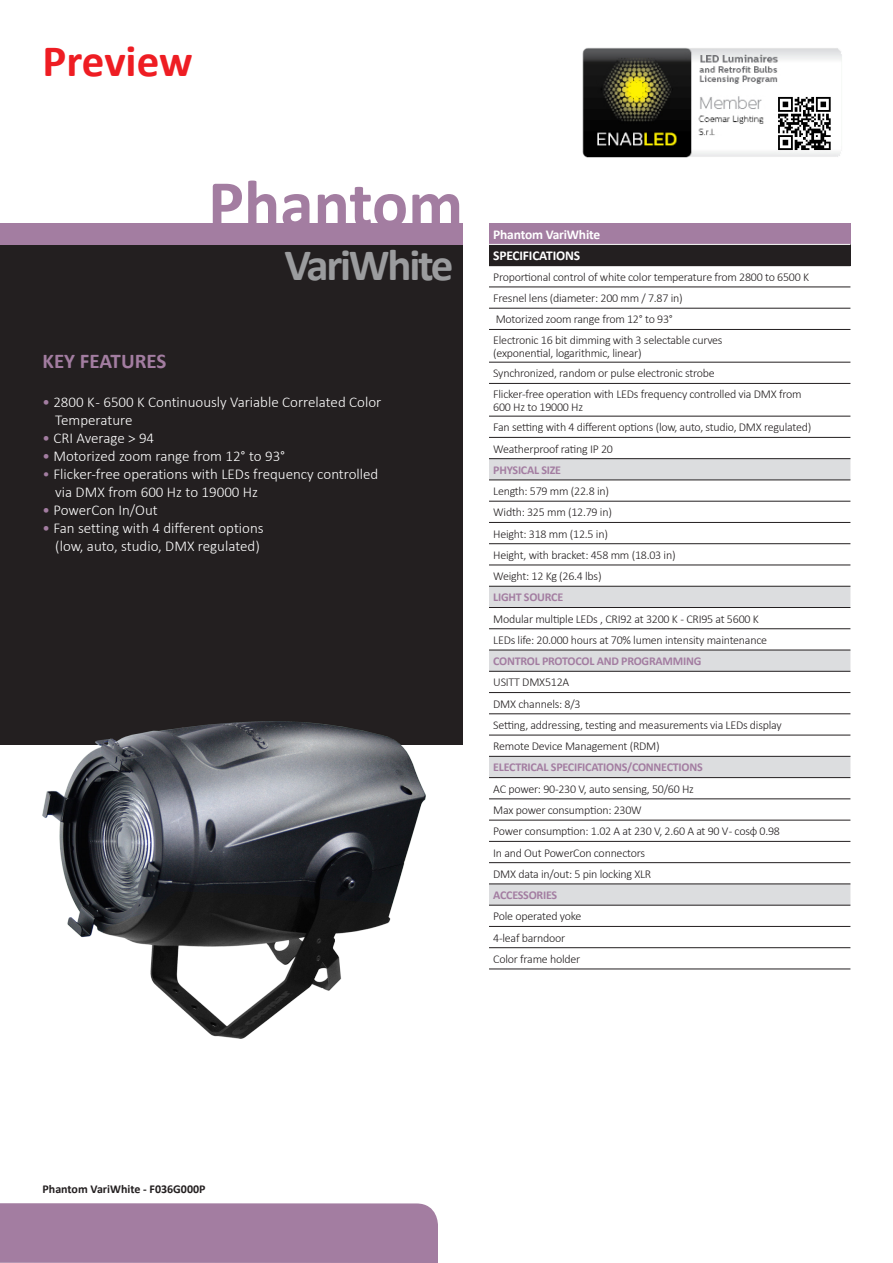
<style>
.page{position:relative;width:893px;height:1263px;background:#fff}
.page>*{position:absolute;margin:0;border:0;box-sizing:border-box;transform-origin:0 0}
.t1{font:700 67.5px "Calibri";color:#a37da1}
.t2{font:700 45px "Calibri";letter-spacing:-.05em;color:#9b9c9e}
.t3{font:700 45px "Calibri";letter-spacing:-.005em;color:#ee1d23}
.t4{font:700 21px "Calibri";color:#a37da1}
.t5{font:300 15px/18px "Calibri";color:#fff}
.t6{font:700 13.5px "Calibri";letter-spacing:-.015em;color:#fff}
.t7{font:300 12px "Calibri";letter-spacing:-.02em;color:#231f20}
.t8{font:700 12px "Calibri";letter-spacing:-.02em;color:#a37da1}
.t9{font:700 12px "Calibri";color:#231f20}
.s1{font-weight:400;color:#a37da1}
.s2{color:#a37da1}
</style>
<div class="page">
<div style="left:0;top:1203px;width:438px;height:60px;background:#a37da1"></div>
<div style="left:0;top:242px;width:462px;height:503px;background:#231f20"></div>
<div style="left:0;top:223px;width:462px;height:21px;background:#a37da1"></div>
<div style="left:489px;top:223px;width:361px;height:21px;background:#a37da1"></div>
<div style="left:489px;top:244px;width:361px;height:22px;background:#231f20"></div>
<svg style="left:489px;top:459px;width:361px;height:446px"></svg>
<svg style="left:489px;top:481px;width:361px;height:105px"></svg>
<hr style="left:489px;top:244px;width:361px;height:1px;background:#fff">
<hr style="left:489px;top:287px;width:361px;height:1px;background:#231f20">
<hr style="left:489px;top:308px;width:361px;height:1px;background:#231f20">
<hr style="left:489px;top:329px;width:361px;height:1px;background:#231f20">
<hr style="left:489px;top:362px;width:361px;height:1px;background:#231f20">
<hr style="left:489px;top:383px;width:361px;height:1px;background:#231f20">
<hr style="left:489px;top:416px;width:361px;height:1px;background:#231f20">
<hr style="left:489px;top:437px;width:361px;height:1px;background:#231f20">
<hr style="left:489px;top:458px;width:361px;height:1px;background:#231f20">
<hr style="left:489px;top:480px;width:361px;height:1px;background:#231f20">
<hr style="left:489px;top:501px;width:361px;height:1px;background:#231f20">
<hr style="left:489px;top:522px;width:361px;height:1px;background:#231f20">
<hr style="left:489px;top:543px;width:361px;height:1px;background:#231f20">
<hr style="left:489px;top:565px;width:361px;height:1px;background:#231f20">
<hr style="left:489px;top:586px;width:361px;height:1px;background:#231f20">
<hr style="left:489px;top:607px;width:361px;height:1px;background:#231f20">
<hr style="left:489px;top:628px;width:361px;height:1px;background:#231f20">
<hr style="left:489px;top:650px;width:361px;height:1px;background:#231f20">
<hr style="left:489px;top:671px;width:361px;height:1px;background:#231f20">
<hr style="left:489px;top:692px;width:361px;height:1px;background:#231f20">
<hr style="left:489px;top:713px;width:361px;height:1px;background:#231f20">
<hr style="left:489px;top:735px;width:361px;height:1px;background:#231f20">
<hr style="left:489px;top:756px;width:361px;height:1px;background:#231f20">
<hr style="left:489px;top:777px;width:361px;height:1px;background:#231f20">
<hr style="left:489px;top:799px;width:361px;height:1px;background:#231f20">
<hr style="left:489px;top:820px;width:361px;height:1px;background:#231f20">
<hr style="left:489px;top:841px;width:361px;height:1px;background:#231f20">
<hr style="left:489px;top:862px;width:361px;height:1px;background:#231f20">
<hr style="left:489px;top:926px;width:361px;height:1px;background:#231f20">
<hr style="left:489px;top:947px;width:361px;height:1px;background:#231f20">
<hr style="left:489px;top:969px;width:361px;height:1px;background:#231f20">
<hr style="left:489px;top:884px;width:361px;height:1px;background:#231f20">
<hr style="left:489px;top:905px;width:361px;height:1px;background:#231f20">
<img style="left:43px;top:721px;width:382px;height:318px">
<img style="left:582px;top:47px;width:260px;height:111px">
<p class="t3" style="left:43px;top:30px;width:152px">Preview</p>
<p class="t1" style="left:208px;top:156px;width:257px">Phantom</p>
<p class="t2" style="left:284px;top:234px;width:171px">VariWhite</p>
<p class="t4" style="left:43px;top:346px;width:126px">KEY FEATURES</p>
<p class="t5" style="left:55px;top:393px;width:328px;text-indent:-13px"><span class="s1">•</span> 2800 K - 6500 K Continuously Variable Correlated Color<br>Temperature</p>
<p class="t5" style="left:43px;top:429px;width:113px"><span class="s1">•</span> CRI Average &gt; 94</p>
<p class="t5" style="left:43px;top:447px;width:244px"><span class="s1">•</span> Motorized zoom range from 12° to 93°</p>
<p class="t5" style="left:55px;top:465px;width:325px;text-indent:-13px"><span class="s2">•</span> Flicker-free operations with LEDs frequency controlled via DMX from 600 Hz to 19000 Hz</p>
<p class="t5" style="left:43px;top:501px;width:117px"><span class="s1">•</span> PowerCon In/Out</p>
<p class="t5" style="left:43px;top:519px;width:223px;text-align:center"><span class="s1">•</span> Fan setting with 4 different options (low, auto, studio, DMX regulated)</p>
<p class="t6" style="left:493px;top:225px;width:108px">Phantom VariWhite</p>
<p class="t6" style="left:493px;top:246px;width:88px">SPECIFICATIONS</p>
<p class="t7" style="left:493px;top:269px;width:317px">Proportional control of white color temperature from 2800 to 6500 K</p>
<p class="t7" style="left:493px;top:291px;width:191px">Fresnel lens (diameter: 200 mm / 7.87 in)</p>
<p class="t7" style="left:496px;top:312px;width:179px">Motorized zoom range from 12° to 93°</p>
<p class="t7" style="left:493px;top:332px;width:231px">Electronic 16 bit dimming with 3 selectable curves</p>
<p class="t7" style="left:493px;top:346px;width:150px">(exponential, logarithmic, linear)</p>
<p class="t7" style="left:493px;top:366px;width:223px">Synchronized, random or pulse electronic strobe</p>
<p class="t7" style="left:493px;top:386px;width:310px">Flicker-free operation with LEDs frequency controlled via DMX from</p>
<p class="t7" style="left:493px;top:400px;width:91px">600 Hz to 19000 Hz</p>
<p class="t7" style="left:493px;top:420px;width:320px">Fan setting with 4 different options (low, auto, studio, DMX regulated)</p>
<p class="t7" style="left:493px;top:441px;width:121px">Weatherproof rating IP 20</p>
<p class="t8" style="left:493px;top:461px;width:69px">PHYSICAL SIZE</p>
<p class="t7" style="left:493px;top:484px;width:117px">Length: 579 mm (22.8 in)</p>
<p class="t7" style="left:493px;top:505px;width:120px">Width: 325 mm (12.79 in)</p>
<p class="t7" style="left:493px;top:526px;width:116px">Height: 318 mm (12.5 in)</p>
<p class="t7" style="left:493px;top:547px;width:184px">Height, with bracket: 458 mm (18.03 in)</p>
<p class="t7" style="left:493px;top:569px;width:110px">Weight: 12 Kg (26.4 lbs)</p>
<p class="t8" style="left:493px;top:589px;width:71px">LIGHT SOURCE</p>
<p class="t7" style="left:493px;top:611px;width:267px">Modular multiple LEDs , CRI92 at 3200 K - CRI95 at 5600 K</p>
<p class="t7" style="left:493px;top:632px;width:275px">LEDs life: 20.000 hours at 70% lumen intensity maintenance</p>
<p class="t8" style="left:493px;top:653px;width:210px">CONTROL PROTOCOL AND PROGRAMMING</p>
<p class="t7" style="left:493px;top:675px;width:78px">USITT DMX512A</p>
<p class="t7" style="left:493px;top:696px;width:89px">DMX channels: 8/3</p>
<p class="t7" style="left:493px;top:717px;width:290px">Setting, addressing, testing and measurements via LEDs display</p>
<p class="t7" style="left:493px;top:739px;width:168px">Remote Device Management (RDM)</p>
<p class="t8" style="left:493px;top:759px;width:211px">ELECTRICAL SPECIFICATIONS/CONNECTIONS</p>
<p class="t7" style="left:493px;top:781px;width:202px">AC power: 90-230 V, auto sensing, 50/60 Hz</p>
<p class="t7" style="left:493px;top:802px;width:150px">Max power consumption: 230W</p>
<p class="t7" style="left:493px;top:824px;width:288px">Power consumption: 1.02 A at 230 V, 2.60 A at 90 V - cosφ 0.98</p>
<p class="t7" style="left:493px;top:845px;width:153px">In and Out PowerCon connectors</p>
<p class="t7" style="left:493px;top:866px;width:160px">DMX data in/out: 5 pin locking XLR</p>
<p class="t8" style="left:493px;top:886px;width:65px">ACCESSORIES</p>
<p class="t7" style="left:493px;top:909px;width:90px">Pole operated yoke</p>
<p class="t7" style="left:493px;top:930px;width:73px">4-leaf barndoor</p>
<p class="t7" style="left:493px;top:951px;width:89px">Color frame holder</p>
<p class="t9" style="left:43px;top:1180px;width:165px">Phantom VariWhite - F036G000P</p>
</div>
